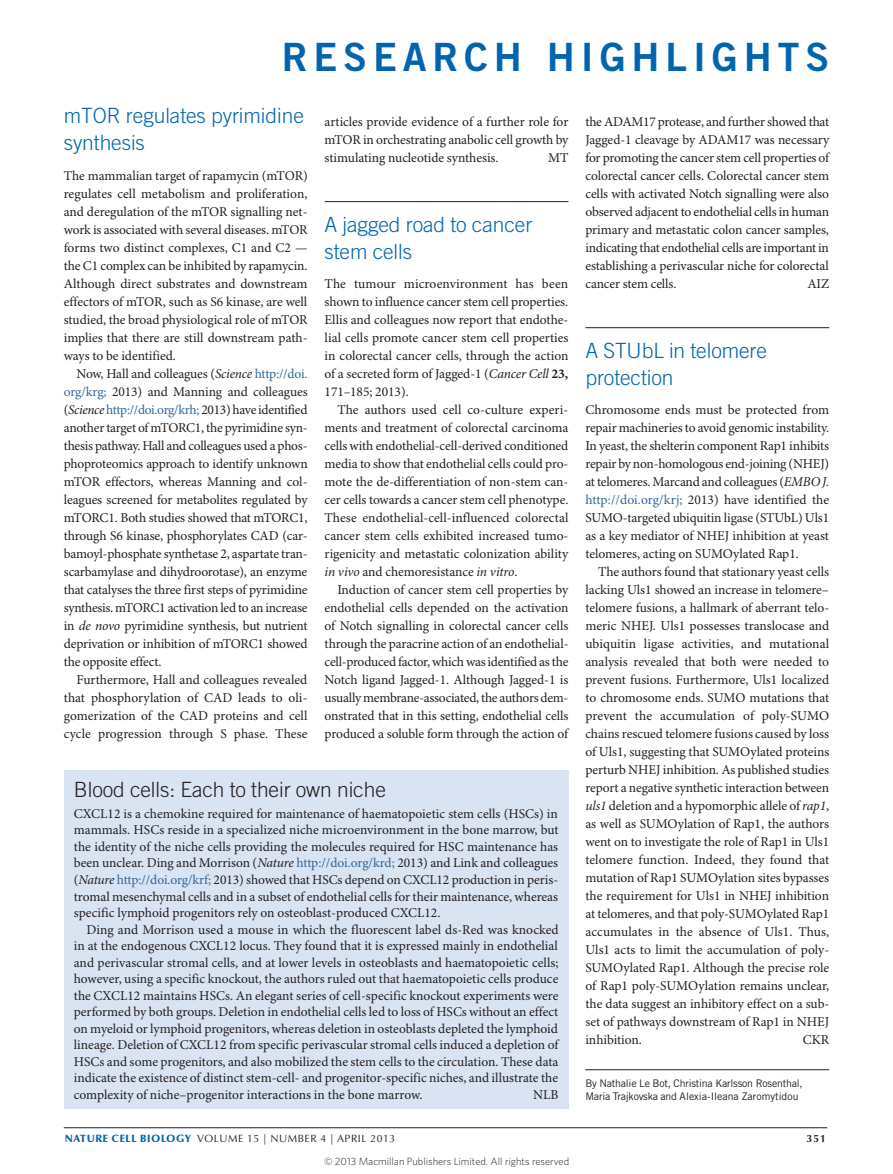
<style>
.page{position:relative;width:893px;height:1174px;background:#fff}
.page>*{position:absolute;margin:0;border:0;box-sizing:border-box;transform-origin:0 0}
.t1{font:39px "Trade Gothic LT Std Bd 2";letter-spacing:.15em;color:#0165ae}
.t2{font:300 21px/27px "Trade Gothic LT Std";letter-spacing:-.005em;color:#0165ae}
.Reseatch_high_box_ti{font:300 21px "Trade Gothic LT Std";letter-spacing:-.005em;color:#231f20}
.Body_Text{font:13.5px/18px "Minion Pro";letter-spacing:-.005em;color:#231f20;text-align:justify}
.Research_high_box_te{font:13.5px/16.5px "Minion Pro";color:#231f20;text-align:justify}
.BodyFirst{font:13.5px/18px "Minion Pro";letter-spacing:-.005em;color:#231f20;text-align:justify}
.Addresses{font:10.5px/12.8px "Trade Gothic LT Std";letter-spacing:-.02em;color:#231f20}
.t3{font:300 10.5px "Whitney";color:#231f20}
.t4{font:10.5px "Optima LT Std";letter-spacing:.05em;color:#231f20}
.t5{font:700 10.5px "Optima LT Std";color:#231f20}
.s1{font-style:italic}
.s2{color:#2f679b}
.s3{font-weight:700}
.s4{font-weight:900;color:#0165ae}
</style>
<div class="page">
<hr style="left:64px;top:1127px;width:763px;height:1px;background:#231f20">
<hr style="left:585px;top:1069px;width:244px;height:1px;background:#231f20">
<div style="left:64px;top:770px;width:504px;height:338px;background:#dae3f2"></div>
<hr style="left:325px;top:201px;width:243px;height:1px;background:#231f20">
<hr style="left:585px;top:327px;width:244px;height:1px;background:#231f20">
<p class="t1" style="left:282px;top:33px;width:549px">RESEARCH HIGHLIGHTS</p>
<p class="t2" style="left:64px;top:102px;width:242px">mTOR regulates pyrimidine synthesis</p>
<p class="BodyFirst" style="left:64px;top:167px;width:245px">The mammalian target of rapamycin (mTOR) regulates cell metabolism and proliferation, and deregulation of the mTOR signalling net&shy;work is associated with several diseases. mTOR forms two distinct complexes, C1 and C2 — the C1 complex can be inhibited by rapamycin.<br>Although direct substrates and downstream effectors of mTOR, such as S6 kinase, are well studied, the broad physiological role of mTOR implies that there are still downstream path&shy;ways to be identified.</p>
<p class="Body_Text" style="left:64px;top:365px;width:245px;text-indent:13px">Now, Hall and colleagues (<span class="s1">Science</span> <span class="s2">http://doi. org/krg;</span> 2013) and Manning and colleagues (<span class="s1">Science</span> <span class="s2">http://doi.org/krh;</span> 2013) have identified another target of mTORC1, the pyrimidine syn&shy;thesis pathway. Hall and colleagues used a phos&shy;phoproteomics approach to identify unknown mTOR effectors, whereas Manning and col&shy;leagues screened for metabolites regulated by mTORC1. Both studies showed that mTORC1, through S6 kinase, phosphorylates CAD (car&shy;bamoyl-phosphate synthetase 2, aspartate tran&shy;scarbamylase and dihydroorotase), an enzyme that catalyses the three first steps of pyrimidine synthesis. mTORC1 activation led to an increase in <span class="s1">de novo</span> pyrimidine synthesis, but nutrient deprivation or inhibition of mTORC1 showed the opposite effect.</p>
<p class="Body_Text" style="left:64px;top:671px;width:245px;text-indent:13px">Furthermore, Hall and colleagues revealed that phosphorylation of CAD leads to oli&shy;gomerization of the CAD proteins and cell cycle progression through S phase. These</p>
<p class="Body_Text" style="left:325px;top:113px;width:245px">articles provide evidence of a further role for mTOR in orchestrating anabolic cell growth by stimulating nucleotide synthesis.</p>
<p class="Body_Text" style="left:548px;top:149px;width:22px">MT</p>
<p class="t2" style="left:325px;top:210px;width:209px">A jagged road to cancer stem cells</p>
<p class="BodyFirst" style="left:325px;top:275px;width:245px">The tumour microenvironment has been shown to influence cancer stem cell properties.<br>Ellis and colleagues now report that endothe&shy;lial cells promote cancer stem cell properties in colorectal cancer cells, through the action of a secreted form of Jagged-1 (<span class="s1">Cancer Cell</span> <span class="s3">23, </span>171–185; 2013).</p>
<p class="Body_Text" style="left:325px;top:401px;width:245px;text-indent:13px">The authors used cell co-culture experi&shy;ments and treatment of colorectal carcinoma cells with endothelial-cell-derived conditioned media to show that endothelial cells could pro&shy;mote the de-differentiation of non-stem can&shy;cer cells towards a cancer stem cell phenotype.<br>These endothelial-cell-influenced colorectal cancer stem cells exhibited increased tumo&shy;rigenicity and metastatic colonization ability <span class="s1">in vivo</span> and chemoresistance <span class="s1">in vitro</span>.</p>
<p class="Body_Text" style="left:325px;top:581px;width:245px;text-indent:13px">Induction of cancer stem cell properties by endothelial cells depended on the activation of Notch signalling in colorectal cancer cells through the paracrine action of an endothelial&shy;cell-produced factor, which was identified as the Notch ligand Jagged-1. Although Jagged-1 is usually membrane-associated, the authors dem&shy;onstrated that in this setting, endothelial cells produced a soluble form through the action of</p>
<p class="Reseatch_high_box_ti" style="left:74px;top:777px;width:314px">Blood cells: Each to their own niche</p>
<p class="Research_high_box_te" style="left:74px;top:806px;width:486px">CXCL12 is a chemokine required for maintenance of haematopoietic stem cells (HSCs) in mammals. HSCs reside in a specialized niche microenvironment in the bone marrow, but the identity of the niche cells providing the molecules required for HSC maintenance has been unclear. Ding and Morrison (<span class="s1">Nature</span> <span class="s2">http://doi.org/krd;</span> 2013) and Link and colleagues (<span class="s1">Nature</span> <span class="s2">http://doi.org/krf;</span> 2013) showed that HSCs depend on CXCL12 production in peris&shy;tromal mesenchymal cells and in a subset of endothelial cells for their maintenance, whereas specific lymphoid progenitors rely on osteoblast-produced CXCL12.</p>
<p class="Research_high_box_te" style="left:74px;top:921px;width:486px;text-indent:13px">Ding and Morrison used a mouse in which the fluorescent label ds-Red was knocked in at the endogenous CXCL12 locus. They found that it is expressed mainly in endothelial and perivascular stromal cells, and at lower levels in osteoblasts and haematopoietic cells; however, using a specific knockout, the authors ruled out that haematopoietic cells produce the CXCL12 maintains HSCs. An elegant series of cell-specific knockout experiments were performed by both groups. Deletion in endothelial cells led to loss of HSCs without an effect on myeloid or lymphoid progenitors, whereas deletion in osteoblasts depleted the lymphoid lineage. Deletion of CXCL12 from specific perivascular stromal cells induced a depletion of HSCs and some progenitors, and also mobilized the stem cells to the circulation. These data indicate the existence of distinct stem-cell- and progenitor-specific niches, and illustrate the complexity of niche–progenitor interactions in the bone marrow.</p>
<p class="Research_high_box_te" style="left:533px;top:1086px;width:27px">NLB</p>
<p class="Body_Text" style="left:585px;top:113px;width:245px">the ADAM17 protease, and further showed that Jagged-1 cleavage by ADAM17 was necessary for promoting the cancer stem cell properties of colorectal cancer cells. Colorectal cancer stem cells with activated Notch signalling were also observed adjacent to endothelial cells in human primary and metastatic colon cancer samples, indicating that endothelial cells are important in establishing a perivascular niche for colorectal cancer stem cells.</p>
<p class="Body_Text" style="left:807px;top:275px;width:23px">AIZ</p>
<p class="t2" style="left:585px;top:336px;width:183px">A STUbL in telomere protection</p>
<p class="BodyFirst" style="left:585px;top:401px;width:245px">Chromosome ends must be protected from repair machineries to avoid genomic instability.<br>In yeast, the shelterin component Rap1 inhibits repair by non-homologous end-joining (NHEJ) at telomeres. Marcand and colleagues (<span class="s1">EMBO J. </span><span class="s2">http://doi.org/krj;</span> 2013) have identified the SUMO-targeted ubiquitin ligase (STUbL) Uls1 as a key mediator of NHEJ inhibition at yeast telomeres, acting on SUMOylated Rap1.</p>
<p class="Body_Text" style="left:585px;top:563px;width:245px;text-indent:13px">The authors found that stationary yeast cells lacking Uls1 showed an increase in telomere– telomere fusions, a hallmark of aberrant telo&shy;meric NHEJ. Uls1 possesses translocase and ubiquitin ligase activities, and mutational analysis revealed that both were needed to prevent fusions. Furthermore, Uls1 localized to chromosome ends. SUMO mutations that prevent the accumulation of poly-SUMO chains rescued telomere fusions caused by loss of Uls1, suggesting that SUMOylated proteins perturb NHEJ inhibition. As published studies report a negative synthetic interaction between <span class="s1">uls1</span> deletion and a hypomorphic allele of <span class="s1">rap1</span>, as well as SUMOylation of Rap1, the authors went on to investigate the role of Rap1 in Uls1 telomere function. Indeed, they found that mutation of Rap1 SUMOylation sites bypasses the requirement for Uls1 in NHEJ inhibition at telomeres, and that poly-SUMOylated Rap1 accumulates in the absence of Uls1. Thus, Uls1 acts to limit the accumulation of poly-SUMOylated Rap1. Although the precise role of Rap1 poly-SUMOylation remains unclear, the data suggest an inhibitory effect on a sub&shy;set of pathways downstream of Rap1 in NHEJ inhibition.</p>
<p class="Body_Text" style="left:803px;top:1031px;width:28px">CKR</p>
<p class="Addresses" style="left:585px;top:1076px;width:219px">By Nathalie Le Bot, Christina Karlsson Rosenthal,<br>Maria Trajkovska and Alexia-Ileana Zaromytidou</p>
<p class="t4" style="left:65px;top:1132px;width:332px"><span class="s4">NATURE CELL BIOLOGY</span> VOLUME 15 | NUMBER 4 | APRIL 2013</p>
<p class="t5" style="left:806px;top:1132px;width:21px">351</p>
<p class="t3" style="left:324px;top:1154px;width:247px">© 2013 Macmillan Publishers Limited. All rights reserved</p>
</div>
